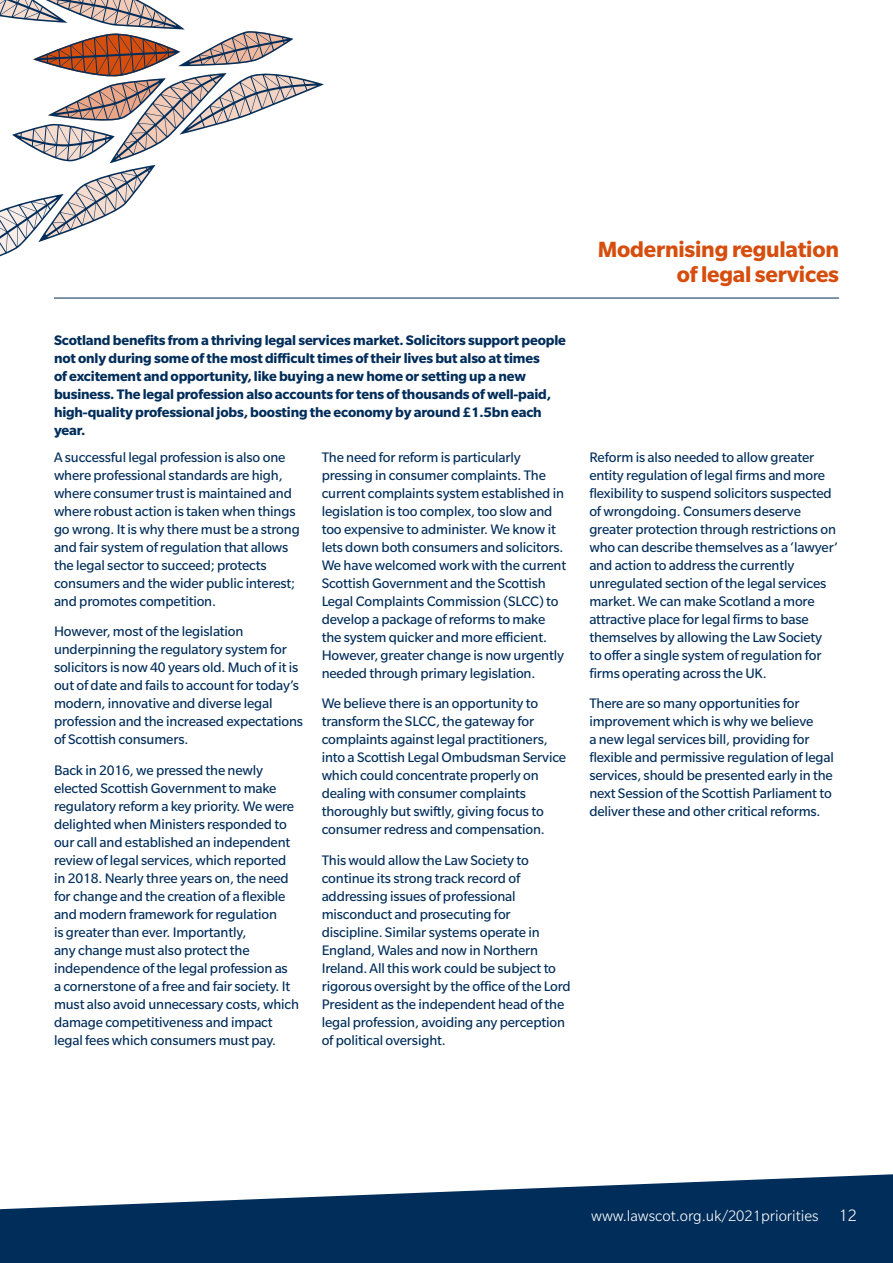
<style>
.page{position:relative;width:893px;height:1263px;background:#fff}
.page>*{position:absolute;margin:0;border:0;box-sizing:border-box;transform-origin:0 0}
.t1{font:700 24px/25.5px "Slate Std";letter-spacing:-.01em;color:#d64e0d;text-align:right}
.t2{font:300 18px "Slate Std";color:#fff}
.t3{font:300 16.5px "Slate Std";color:#fff}
.t4{font:15px/18px "Slate Std";letter-spacing:-.01em;color:#002d5a}
.t5{font:700 15px/18px "Slate Std";letter-spacing:-.01em;color:#002d5a}
</style>
<div class="page">
<svg style="left:0;top:1174px;width:893px;height:89px;fill:#002d5a"></svg>
<hr style="left:54px;top:298px;width:785px;height:1px;background:#002d5a">
<svg style="left:0;top:0;width:324px;height:257px"></svg>
<p class="t5" style="left:54px;top:331px;width:513px">Scotland benefits from a thriving legal services market. Solicitors support people not only during some of the most difficult times of their lives but also at times<br>of excitement and opportunity, like buying a new home or setting up a new business. The legal profession also accounts for tens of thousands of well-paid, high-quality professional jobs, boosting the economy by around £1.5bn each year.</p>
<p class="t4" style="left:54px;top:448px;width:247px">A successful legal profession is also one where professional standards are high, where consumer trust is maintained and where robust action is taken when things go wrong. It is why there must be a strong and fair system of regulation that allows the legal sector to succeed; protects consumers and the wider public interest; and promotes competition.</p>
<p class="t4" style="left:54px;top:623px;width:251px">However, most of the legislation underpinning the regulatory system for solicitors is now 40 years old. Much of it is out of date and fails to account for today’s modern, innovative and diverse legal profession and the increased expectations of Scottish consumers.</p>
<p class="t4" style="left:54px;top:761px;width:247px">Back in 2016, we pressed the newly elected Scottish Government to make regulatory reform a key priority. We were delighted when Ministers responded to our call and established an independent review of legal services, which reported in 2018. Nearly three years on, the need for change and the creation of a flexible and modern framework for regulation<br>is greater than ever. Importantly,<br>any change must also protect the independence of the legal profession as<br>a cornerstone of a free and fair society. It must also avoid unnecessary costs, which damage competitiveness and impact legal fees which consumers must pay.</p>
<p class="t4" style="left:322px;top:448px;width:246px">The need for reform is particularly pressing in consumer complaints. The current complaints system established in legislation is too complex, too slow and too expensive to administer. We know it lets down both consumers and solicitors.<br>We have welcomed work with the current Scottish Government and the Scottish Legal Complaints Commission (SLCC) to develop a package of reforms to make the system quicker and more efficient.<br>However, greater change is now urgently needed through primary legislation.</p>
<p class="t4" style="left:322px;top:694px;width:246px">We believe there is an opportunity to transform the SLCC, the gateway for complaints against legal practitioners, into a Scottish Legal Ombudsman Service which could concentrate properly on dealing with consumer complaints thoroughly but swiftly, giving focus to consumer redress and compensation.</p>
<p class="t4" style="left:322px;top:851px;width:251px">This would allow the Law Society to continue its strong track record of addressing issues of professional misconduct and prosecuting for discipline. Similar systems operate in England, Wales and now in Northern Ireland. All this work could be subject to rigorous oversight by the office of the Lord President as the independent head of the legal profession, avoiding any perception of political oversight.</p>
<h1 class="t1" style="left:598px;top:236px;width:243px">Modernising regulation of legal services</h1>
<p class="t4" style="left:589px;top:448px;width:250px">Reform is also needed to allow greater entity regulation of legal firms and more flexibility to suspend solicitors suspected of wrongdoing. Consumers deserve greater protection through restrictions on who can describe themselves as a ‘lawyer’ and action to address the currently unregulated section of the legal services market. We can make Scotland a more attractive place for legal firms to base themselves by allowing the Law Society to offer a single system of regulation for firms operating across the UK.</p>
<p class="t4" style="left:589px;top:694px;width:246px">There are so many opportunities for improvement which is why we believe<br>a new legal services bill, providing for flexible and permissive regulation of legal services, should be presented early in the next Session of the Scottish Parliament to deliver these and other critical reforms.</p>
<p class="t3" style="left:591px;top:1208px;width:229px">www.lawscot.org.uk/2021priorities</p>
<p class="t2" style="left:839px;top:1206px;width:19px">12</p>
</div>
